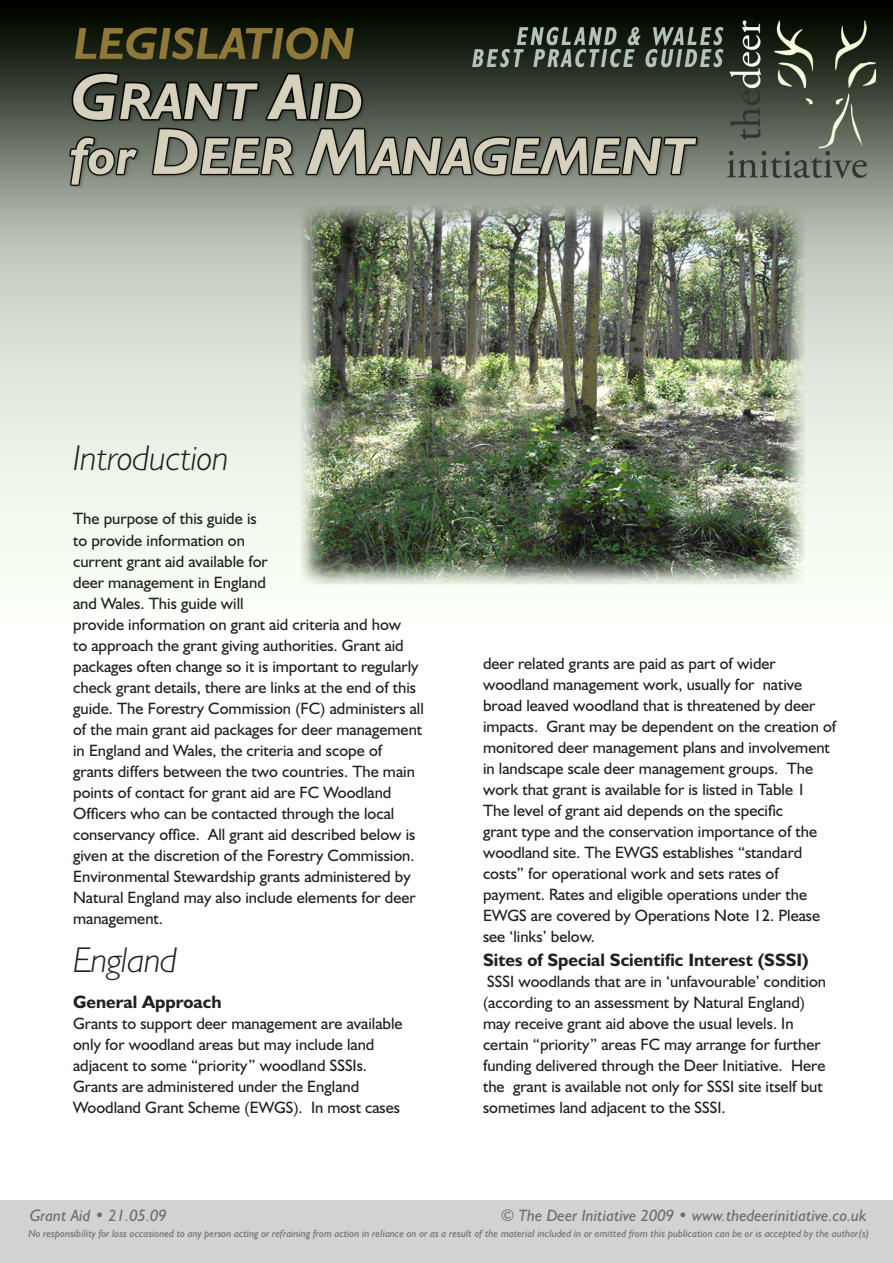
<style>
.page{position:relative;width:893px;height:1263px;background:#fff}
.page>*{position:absolute;margin:0;border:0;box-sizing:border-box;transform-origin:0 0}
.headerMin{font:italic 300 36px "Humanist 521 BT";letter-spacing:-.005em;color:#231f20}
.t1{font:700 18px "Humanist 521 BT";color:#231f20}
.t2{font:16.5px/21px "Humanist 521 BT";color:#231f20}
.captionPage{font:italic 16.5px "Humanist 521 BT";color:#6c6d70}
.captionPage-2{font:italic 10.5px "Humanist 521 BT";letter-spacing:.005em;color:#6c6d70}
</style>
<div class="page">
<img style="left:0;top:0;width:893px;height:1201px">
<div style="left:0;top:1201px;width:893px;height:62px;background:#d1d2d4"></div>
<p class="headerMin" style="left:73px;top:436px;width:157px">Introduction</p>
<p class="t2" style="left:73px;top:508px;width:352px">The purpose of this guide is<br>to provide information on<br>current grant aid available for<br>deer management in England<br>and Wales. This guide will<br>provide information on grant aid criteria and how<br>to approach the grant giving authorities. Grant aid packages often change so it is important to regularly check grant details, there are links at the end of this guide. The Forestry Commission (FC) administers all of the main grant aid packages for deer management in England and Wales, the criteria and scope of grants differs between the two countries. The main points of contact for grant aid are FC Woodland Officers who can be contacted through the local conservancy office. All grant aid described below is given at the discretion of the Forestry Commission.<br>Environmental Stewardship grants administered by Natural England may also include elements for deer management.</p>
<p class="headerMin" style="left:73px;top:937px;width:106px">England</p>
<p class="t1" style="left:73px;top:991px;width:150px">General Approach</p>
<p class="t2" style="left:73px;top:1013px;width:331px">Grants to support deer management are available only for woodland areas but may include land adjacent to some “priority” woodland SSSIs.</p>
<p class="t2" style="left:73px;top:1076px;width:328px">Grants are administered under the England<br>Woodland Grant Scheme (EWGS). In most cases</p>
<p class="t2" style="left:483px;top:652px;width:355px">deer related grants are paid as part of wider woodland management work, usually for native broad leaved woodland that is threatened by deer impacts. Grant may be dependent on the creation of monitored deer management plans and involvement in landscape scale deer management groups. The work that grant is available for is listed in Table 1</p>
<p class="t2" style="left:483px;top:799px;width:339px">The level of grant aid depends on the specific grant type and the conservation importance of the woodland site. The EWGS establishes “standard costs” for operational work and sets rates of payment. Rates and eligible operations under the EWGS are covered by Operations Note 12. Please see ‘links’ below.</p>
<p class="t1" style="left:483px;top:948px;width:327px">Sites of Special Scientific Interest (SSSI)</p>
<p class="t2" style="left:483px;top:970px;width:345px">SSSI woodlands that are in ‘unfavourable’ condition (according to an assessment by Natural England) may receive grant aid above the usual levels. In certain “priority” areas FC may arrange for further funding delivered through the Deer Initiative. Here the grant is available not only for SSSI site itself but sometimes land adjacent to the SSSI.</p>
<p class="captionPage" style="left:30px;top:1205px;width:139px">Grant Aid • 21.05.09</p>
<p class="captionPage" style="left:501px;top:1205px;width:367px">© The Deer Initiative 2009 • www.thedeerinitiative.co.uk</p>
<p class="captionPage-2" style="left:28px;top:1227px;width:843px">No responsibility for loss occasioned to any person acting or refraining from action in reliance on or as a result of the material included in or omitted from this publication can be or is accepted by the author(s)</p>
</div>
